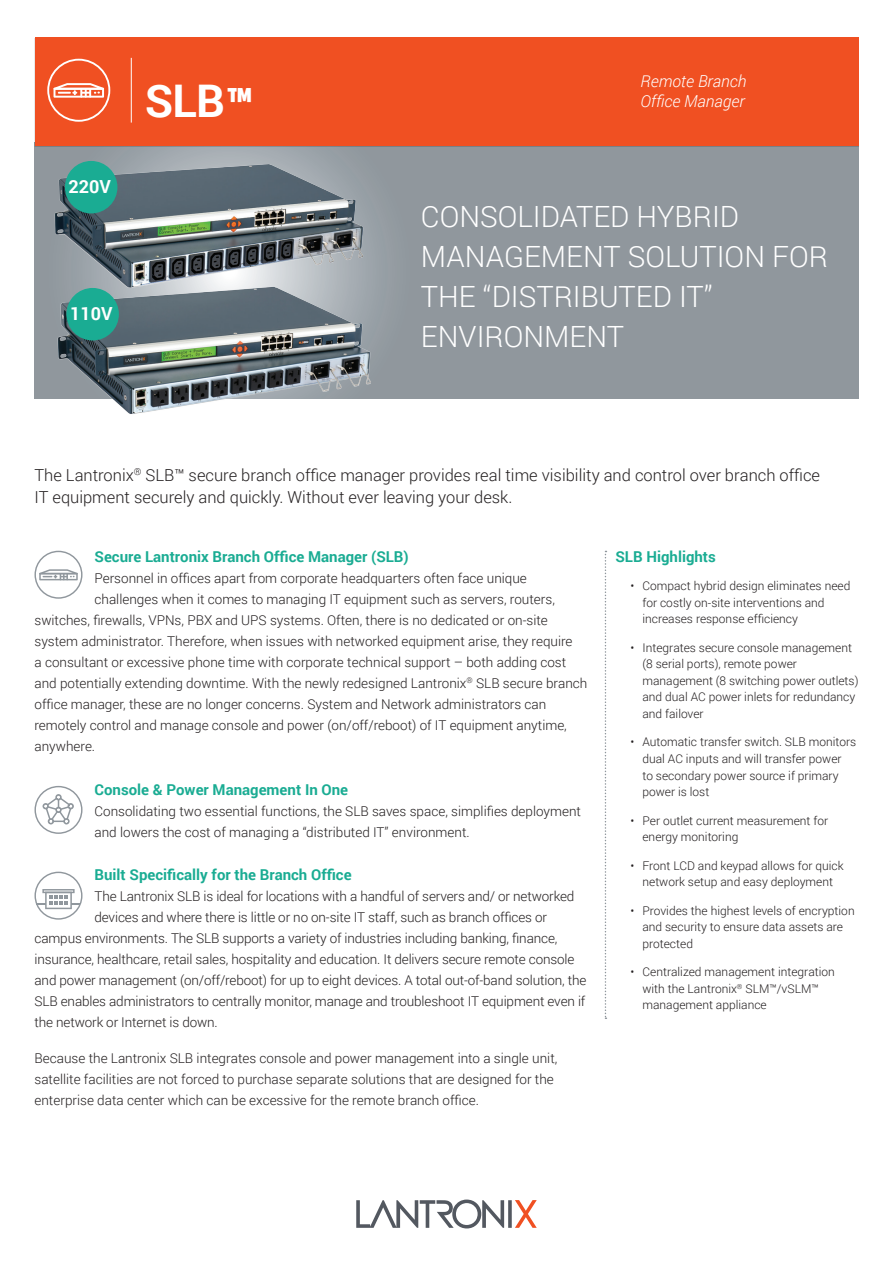
<style>
.page{position:relative;width:893px;height:1263px;background:#fff}
.page>*{position:absolute;margin:0;border:0;box-sizing:border-box;transform-origin:0 0}
.t1{font:700 45px "Roboto";color:#fff}
.t2{font:300 29.25px/40.2px "Roboto";color:#fff}
.t3{font:700 18px "Roboto";color:#fff}
.t4{font:300 16.5px/22.5px "Roboto";color:#231f20}
.t5{font:italic 300 16.5px "Roboto";color:#fff}
.green_sub{font:700 15px "Roboto";color:#1aac93}
.paragraph{font:300 13.5px/21px "Roboto";color:#231f20}
.t6{font:300 12px/16.5px "Roboto";color:#231f20}
.s1{font-family:"Titillium Web"}
</style>
<div class="page">
<svg style="left:356px;top:1199px;width:181px;height:29px"></svg>
<div style="left:34px;top:141px;width:824px;height:258px;background:#90979d"></div>
<svg style="left:605px;top:551px;width:1px;height:468px"></svg>
<div style="left:34px;top:37px;width:824px;height:108px;background:#f05022"></div>
<hr style="left:131px;top:58px;width:1px;height:65px;background:#fff">
<svg style="left:47px;top:59px;width:63px;height:40px"></svg>
<img style="left:57px;top:335px;width:314px;height:79px">
<img style="left:34px;top:99px;width:351px;height:236px">
<svg style="left:34px;top:551px;width:48px;height:48px"></svg>
<svg style="left:34px;top:872px;width:48px;height:48px"></svg>
<svg style="left:34px;top:786px;width:48px;height:48px"></svg>
<div style="left:65px;top:161px;width:52px;height:52px;background:#1aac93;border-radius:50%"></div>
<div style="left:66px;top:288px;width:53px;height:52px;background:#1aac93;border-radius:50%"></div>
<p class="t3" style="left:69px;top:174px;width:44px">220V</p>
<p class="t3" style="left:70px;top:301px;width:44px">110V</p>
<p class="t5" style="left:640px;top:70px;width:108px">Remote Branch</p>
<p class="t1" style="left:145px;top:69px;width:110px">SLB<span class="s1">™</span></p>
<p class="t5" style="left:640px;top:90px;width:106px">Office Manager</p>
<p class="t2" style="left:421px;top:195px;width:409px">CONSOLIDATED HYBRID<br>MANAGEMENT SOLUTION FOR<br>THE “DISTRIBUTED IT”</p>
<p class="t2" style="left:421px;top:316px;width:205px">ENVIRONMENT</p>
<p class="t4" style="left:34px;top:463px;width:787px">The Lantronix<sup>®</sup> SLB™ secure branch office manager provides real time visibility and control over branch office<br>IT equipment securely and quickly. Without ever leaving your desk.</p>
<p class="green_sub" style="left:94px;top:546px;width:316px">Secure Lantronix Branch Office Manager (SLB)</p>
<p class="paragraph" style="left:94px;top:567px;width:434px">Personnel in offices apart from corporate headquarters often face unique</p>
<p class="paragraph" style="left:94px;top:588px;width:462px">challenges when it comes to managing IT equipment such as servers, routers,</p>
<p class="paragraph" style="left:34px;top:609px;width:515px">switches, firewalls, VPNs, PBX and UPS systems. Often, there is no dedicated or on-site</p>
<p class="paragraph" style="left:34px;top:630px;width:540px">system administrator. Therefore, when issues with networked equipment arise, they require</p>
<p class="paragraph" style="left:34px;top:651px;width:533px">a consultant or excessive phone time with corporate technical support – both adding cost</p>
<p class="paragraph" style="left:34px;top:672px;width:554px">and potentially extending downtime. With the newly redesigned Lantronix<sup>®</sup> SLB secure branch</p>
<p class="paragraph" style="left:34px;top:693px;width:513px">office manager, these are no longer concerns. System and Network administrators can</p>
<p class="paragraph" style="left:34px;top:714px;width:534px">remotely control and manage console and power (on/off/reboot) of IT equipment anytime,</p>
<p class="paragraph" style="left:34px;top:735px;width:62px">anywhere.</p>
<p class="green_sub" style="left:94px;top:778px;width:255px">Console &amp; Power Management In One</p>
<p class="paragraph" style="left:94px;top:800px;width:488px">Consolidating two essential functions, the SLB saves space, simplifies deployment and lowers the cost of managing a “distributed IT” environment.</p>
<p class="green_sub" style="left:94px;top:864px;width:259px">Built Specifically for the Branch Office</p>
<p class="paragraph" style="left:94px;top:885px;width:481px">The Lantronix SLB is ideal for locations with a handful of servers and/ or networked</p>
<p class="paragraph" style="left:94px;top:906px;width:454px">devices and where there is little or no on-site IT staff, such as branch offices or</p>
<p class="paragraph" style="left:34px;top:927px;width:524px">campus environments. The SLB supports a variety of industries including banking, finance,</p>
<p class="paragraph" style="left:34px;top:948px;width:541px">insurance, healthcare, retail sales, hospitality and education. It delivers secure remote console</p>
<p class="paragraph" style="left:34px;top:969px;width:553px">and power management (on/off/reboot) for up to eight devices. A total out-of-band solution, the</p>
<p class="paragraph" style="left:34px;top:990px;width:552px">SLB enables administrators to centrally monitor, manage and troubleshoot IT equipment even if</p>
<p class="paragraph" style="left:34px;top:1011px;width:185px">the network or Internet is down.</p>
<p class="paragraph" style="left:34px;top:1047px;width:524px">Because the Lantronix SLB integrates console and power management into a single unit, satellite facilities are not forced to purchase separate solutions that are designed for the enterprise data center which can be excessive for the remote branch office.</p>
<p class="green_sub" style="left:615px;top:546px;width:102px">SLB Highlights</p>
<p class="t6" style="left:642px;top:577px;width:209px;text-indent:-12px">• Compact hybrid design eliminates need for costly on-site interventions and increases response efficiency</p>
<p class="t6" style="left:642px;top:639px;width:218px;text-indent:-12px">• Integrates secure console management (8 serial ports), remote power management (8 switching power outlets) and dual AC power inlets for redundancy and failover</p>
<p class="t6" style="left:642px;top:733px;width:215px;text-indent:-12px">• Automatic transfer switch. SLB monitors dual AC inputs and will transfer power<br>to secondary power source if primary power is lost</p>
<p class="t6" style="left:642px;top:811px;width:187px;text-indent:-12px">• Per outlet current measurement for energy monitoring</p>
<p class="t6" style="left:630px;top:856px;width:215px;text-align:center">• Front LCD and keypad allows for quick network setup and easy deployment</p>
<p class="t6" style="left:642px;top:901px;width:214px;text-indent:-12px">• Provides the highest levels of encryption and security to ensure data assets are protected</p>
<p class="t6" style="left:642px;top:963px;width:194px;text-indent:-12px">• Centralized management integration with the Lantronix<sup>®</sup> SLM™/vSLM™ management appliance</p>
</div>
